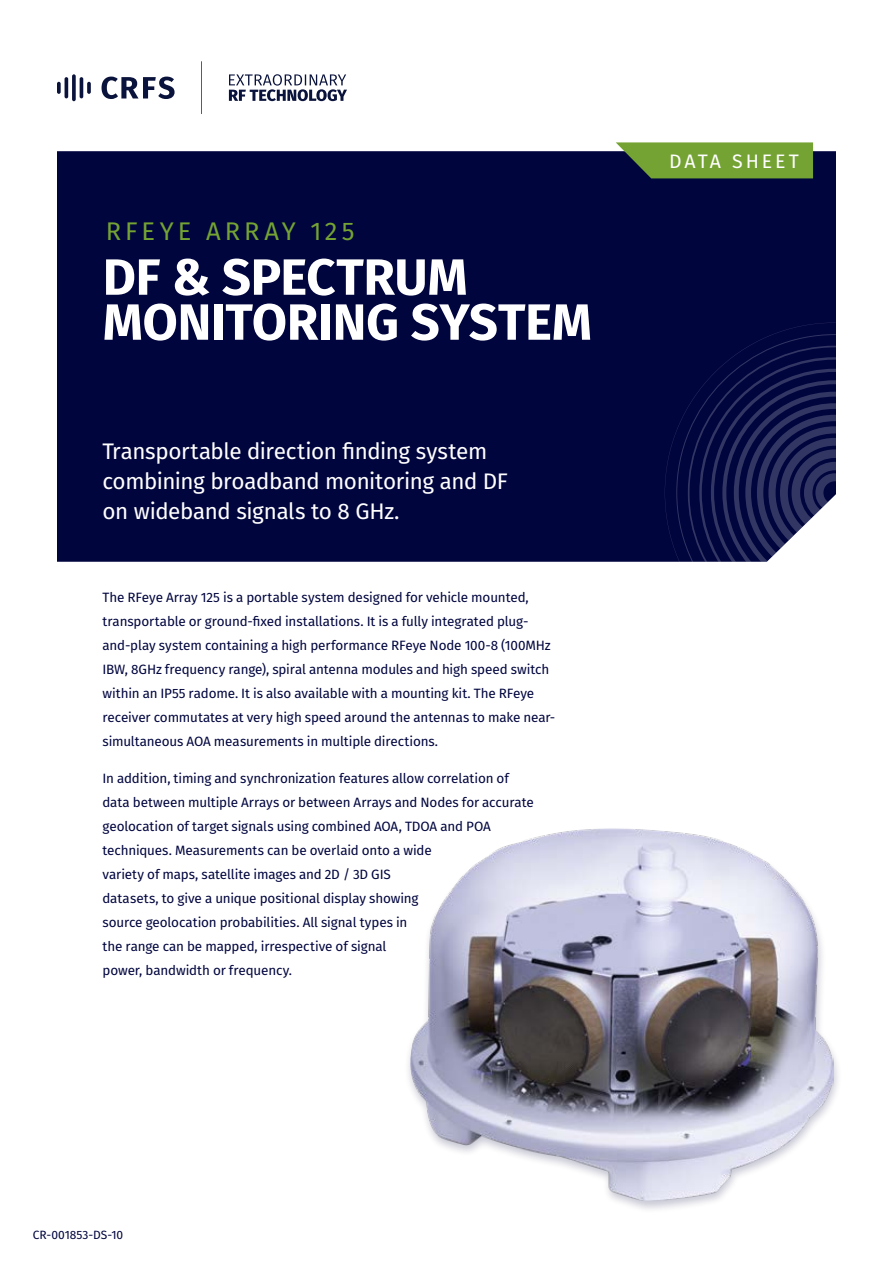
<style>
.page{position:relative;width:893px;height:1263px;background:#fff}
.page>*{position:absolute;margin:0;border:0;box-sizing:border-box;transform-origin:0 0}
.t1{font:700 51px/45px "Fira Sans";letter-spacing:-.005em;color:#fff}
.t2{font:25.5px "Fira Sans";letter-spacing:.155em;color:#74a333}
.t3{font:22.5px/30px "Fira Sans";letter-spacing:-.015em;color:#fff}
.t4{font:19.5px "Fira Sans";letter-spacing:.145em;color:#fff}
.t5{font:13.5px/24px "Fira Sans";letter-spacing:-.01em;color:#00053e}
.t6{font:12px "Fira Sans";letter-spacing:-.005em;color:#00053e}
</style>
<div class="page">
<div style="left:57px;top:151px;width:779px;height:411px;background:#00053e"></div>
<svg style="left:665px;top:323px;width:171px;height:239px;background:#1b1f52"></svg>
<svg style="left:616px;top:142px;width:197px;height:36px;background:#6c9737"></svg>
<svg style="left:229px;top:74px;width:118px;height:27px"></svg>
<svg style="left:102px;top:77px;width:73px;height:22px"></svg>
<hr style="left:80px;top:77px;width:3px;height:21px;background:#0a133b;border-radius:2px">
<svg style="left:87px;top:82px;width:4px;height:12px"></svg>
<svg style="left:72px;top:74px;width:4px;height:27px"></svg>
<hr style="left:65px;top:77px;width:3px;height:21px;background:#0a133b;border-radius:2px">
<svg style="left:57px;top:82px;width:4px;height:12px"></svg>
<svg style="left:201px;top:61px;width:1px;height:53px"></svg>
<div style="left:404px;top:826px;width:439px;height:388px;background:#00053e;opacity:.22"></div>
<img style="left:410px;top:828px;width:424px;height:372px">
<h2 class="t2" style="left:106px;top:212px;width:250px">RFEYE ARRAY 125</h2>
<h1 class="t1" style="left:103px;top:251px;width:491px">DF &amp; SPECTRUM<br>MONITORING SYSTEM</h1>
<h1 class="t1" style="left:93px;top:289px;width:289px">INTELLIGENT</h1>
<h3 class="t3" style="left:102px;top:436px;width:407px">Transportable direction finding system combining broadband monitoring and DF on wideband signals to 8 GHz.</h3>
<p class="t5" style="left:102px;top:585px;width:454px">The RFeye Array 125 is a portable system designed for vehicle mounted, transportable or ground-fixed installations. It is a fully integrated plug&shy;and-play system containing a high performance RFeye Node 100-8 (100MHz IBW, 8GHz frequency range), spiral antenna modules and high speed switch within an IP55 radome. It is also available with a mounting kit. The RFeye receiver commutates at very high speed around the antennas to make near&shy;simultaneous AOA measurements in multiple directions.</p>
<p class="t5" style="left:102px;top:766px;width:433px">In addition, timing and synchronization features allow correlation of data between multiple Arrays or between Arrays and Nodes for accurate geolocation of target signals using combined AOA, TDOA and POA techniques. Measurements can be overlaid onto a wide<br>variety of maps, satellite images and 2D / 3D GIS<br>datasets, to give a unique positional display showing<br>source geolocation probabilities. All signal types in<br>the range can be mapped, irrespective of signal<br>power, bandwidth or frequency.</p>
<h3 class="t4" style="left:669px;top:146px;width:131px">DATA SHEET</h3>
<p class="t6" style="left:33px;top:1226px;width:92px">CR-001853-DS-10</p>
</div>
